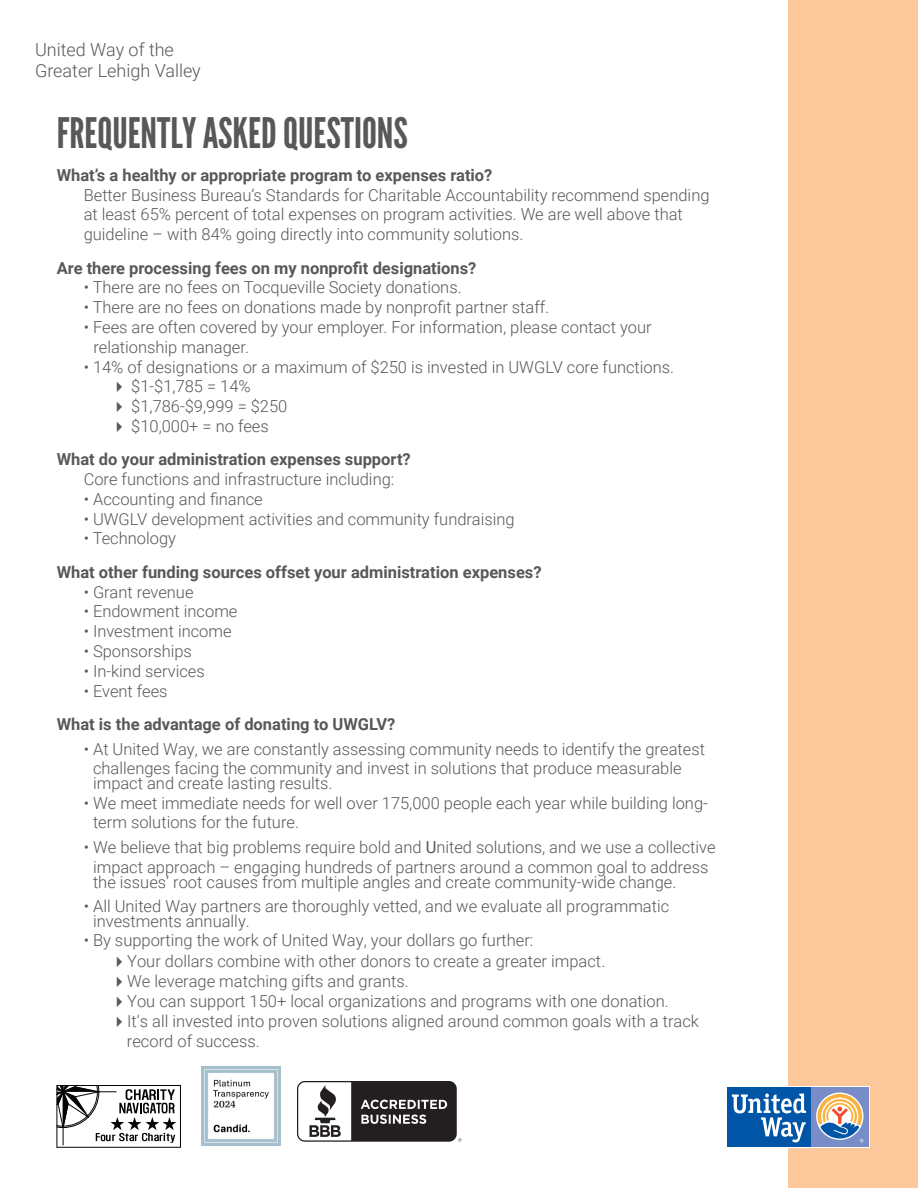
<style>
.page{position:relative;width:918px;height:1188px;background:#fff}
.page>*{position:absolute;margin:0;border:0;box-sizing:border-box;transform-origin:0 0}
.t1{font:42px "League Gothic";color:#57585a}
.t2{font:300 18px/21.6px "Roboto";color:#57585a}
.t3{font:300 16.5px/19.8px "Roboto";color:#57585a}
.t4{font:700 16.5px "Roboto";color:#57585a}
.s1{font-weight:400}
</style>
<div class="page">
<div style="left:788px;top:0;width:130px;height:1188px;background:#fcc89b"></div>
<svg style="left:727px;top:1086px;width:143px;height:62px"></svg>
<div style="left:811px;top:1087px;width:57px;height:59px;background:#788dc7"></div>
<div style="left:728px;top:1087px;width:83px;height:59px;background:#0155a7"></div>
<svg style="left:732px;top:1094px;width:74px;height:48px"></svg>
<svg style="left:818px;top:1094px;width:45px;height:49px"></svg>
<svg style="left:59px;top:1087px;width:117px;height:58px"></svg>
<div style="left:57px;top:1085px;width:124px;height:62px;border:1px solid #040503"></div>
<img style="left:202px;top:1066px;width:78px;height:79px">
<img style="left:298px;top:1082px;width:164px;height:60px">
<p class="t2" style="left:35px;top:38px;width:167px">United Way of the<br>Greater Lehigh Valley</p>
<p class="t1" style="left:57px;top:108px;width:353px">FREQUENTLY ASKED QUESTIONS</p>
<p class="t4" style="left:57px;top:163px;width:437px">What’s a healthy or appropriate program to expenses ratio?</p>
<p class="t3" style="left:84px;top:184px;width:627px">Better Business Bureau’s Standards for Charitable Accountability recommend spending at least 65% percent of total expenses on program activities. We are well above that guideline – with 84% going directly into community solutions.</p>
<p class="t4" style="left:57px;top:256px;width:421px">Are there processing fees on my nonprofit designations?</p>
<p class="t3" style="left:84px;top:277px;width:379px">• There are no fees on Tocqueville Society donations.</p>
<p class="t3" style="left:84px;top:297px;width:467px">• There are no fees on donations made by nonprofit partner staff.</p>
<p class="t3" style="left:84px;top:317px;width:569px">• Fees are often covered by your employer. For information, please contact your</p>
<p class="t3" style="left:93px;top:336px;width:157px">relationship manager.</p>
<p class="t3" style="left:84px;top:356px;width:592px">• 14% of designations or a maximum of $250 is invested in UWGLV core functions.</p>
<p class="t3" style="left:111px;top:376px;width:142px">✔ $1-$1,785 = 14%</p>
<p class="t3" style="left:111px;top:396px;width:178px">✔ $1,786-$9,999 = $250</p>
<p class="t3" style="left:111px;top:416px;width:160px">✔ $10,000+ = no fees</p>
<p class="t4" style="left:57px;top:448px;width:356px">What do your administration expenses support?</p>
<p class="t3" style="left:84px;top:469px;width:312px">Core functions and infrastructure including:</p>
<p class="t3" style="left:84px;top:488px;width:181px">• Accounting and finance</p>
<p class="t3" style="left:84px;top:508px;width:432px">• UWGLV development activities and community fundraising</p>
<p class="t3" style="left:84px;top:528px;width:94px">• Technology</p>
<p class="t4" style="left:57px;top:560px;width:486px">What other funding sources offset your administration expenses?</p>
<p class="t3" style="left:84px;top:581px;width:111px">• Grant revenue</p>
<p class="t3" style="left:84px;top:601px;width:155px">• Endowment income</p>
<p class="t3" style="left:84px;top:621px;width:149px">• Investment income</p>
<p class="t3" style="left:84px;top:641px;width:110px">• Sponsorships</p>
<p class="t3" style="left:84px;top:660px;width:123px">• In-kind services</p>
<p class="t3" style="left:84px;top:680px;width:85px">• Event fees</p>
<p class="t4" style="left:57px;top:712px;width:340px">What is the advantage of donating to UWGLV?</p>
<p class="t3" style="left:93px;top:738px;width:613px;text-indent:-9px">• At United Way, we are constantly assessing community needs to identify the greatest challenges facing the community and invest in solutions that produce measurable</p>
<p class="t3" style="left:93px;top:772px;width:241px">impact and create lasting results.</p>
<p class="t3" style="left:93px;top:792px;width:616px;text-indent:-9px">• We meet immediate needs for well over 175,000 people each year while building long&shy;term solutions for the future.</p>
<p class="t3" style="left:84px;top:837px;width:634px;text-align:center">• We believe that big problems require bold and <span class="s1">U</span>nited solutions, and we use a collective impact approach – engaging hundreds of partners around a common goal to address</p>
<p class="t3" style="left:93px;top:871px;width:585px">the issues’ root causes from multiple angles and create community-wide change.</p>
<p class="t3" style="left:93px;top:898px;width:578px;line-height:14.5px;text-indent:-9px">• All United Way partners are thoroughly vetted, and we evaluate all programmatic investments annually.</p>
<p class="t3" style="left:84px;top:930px;width:451px">• By supporting the work of United Way, your dollars go further:</p>
<p class="t3" style="left:111px;top:951px;width:496px">✔Your dollars combine with other donors to create a greater impact.</p>
<p class="t3" style="left:111px;top:971px;width:300px">✔We leverage matching gifts and grants.</p>
<p class="t3" style="left:111px;top:991px;width:560px">✔You can support 150+ local organizations and programs with one donation.</p>
<p class="t3" style="left:111px;top:1010px;width:590px">✔It’s all invested into proven solutions aligned around common goals with a track</p>
<p class="t3" style="left:127px;top:1030px;width:134px">record of success.</p>
</div>
